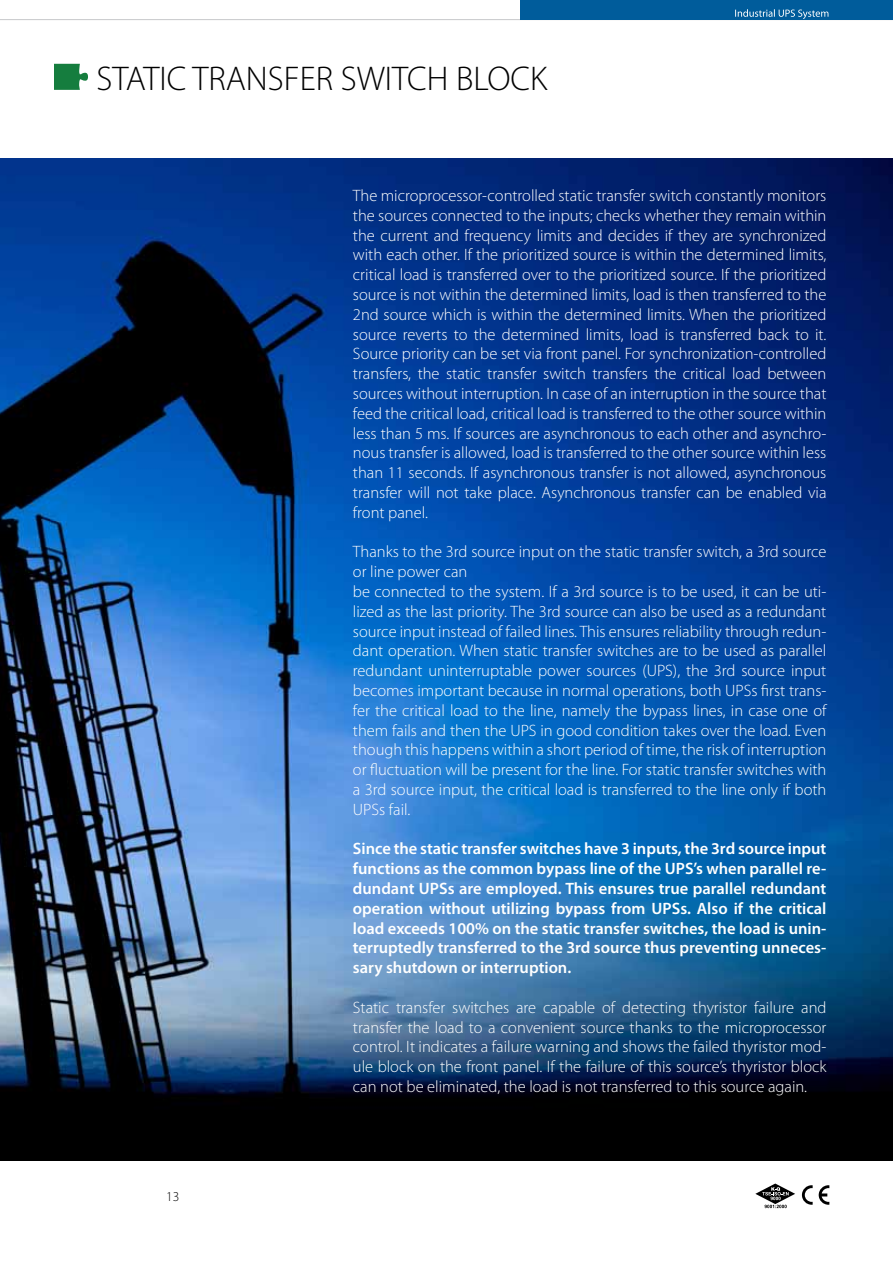
<style>
.page{position:relative;width:893px;height:1263px;background:#fff}
.page>*{position:absolute;margin:0;border:0;box-sizing:border-box;transform-origin:0 0}
.t1{font:300 34.35px "Myriad Pro";color:#000}
.t2{font:300 16.5px/19.8px "Myriad Pro";color:#fff;text-align:justify}
.t3{font:600 16.5px/19.8px "Myriad Pro";color:#fff;text-align:justify}
.t4{font:300 13.5px "Myriad Pro";color:#000}
</style>
<div class="page">
<img style="left:0;top:158px;width:893px;height:1003px">
<svg style="left:0;top:0;width:893px;height:20px"></svg>
<svg style="left:54px;top:64px;width:34px;height:26px"></svg>
<svg style="left:755px;top:1183px;width:40px;height:25px"></svg>
<svg style="left:802px;top:1185px;width:27px;height:20px"></svg>
<h1 class="t1" style="left:97px;top:57px;width:452px">STATIC TRANSFER SWITCH BLOCK</h1>
<p class="t4" style="left:166px;top:1188px;width:15px">13</p>
<p class="t2" style="left:353px;top:185px;width:475px">The microprocessor-controlled static transfer switch constantly monitors the sources connected to the inputs; checks whether they remain within the current and frequency limits and decides if they are synchronized with each other. If the prioritized source is within the determined limits, critical load is transferred over to the prioritized source. If the prioritized source is not within the determined limits, load is then transferred to the 2nd source which is within the determined limits. When the prioritized source reverts to the determined limits, load is transferred back to it.<br>Source priority can be set via front panel. For synchronization-controlled transfers, the static transfer switch transfers the critical load between sources without interruption. In case of an interruption in the source that feed the critical load, critical load is transferred to the other source within less than 5 ms. If sources are asynchronous to each other and asynchro&shy;nous transfer is allowed, load is transferred to the other source within less than 11 seconds. If asynchronous transfer is not allowed, asynchronous transfer will not take place. Asynchronous transfer can be enabled via front panel.</p>
<p class="t2" style="left:353px;top:542px;width:475px;text-align:left">Thanks to the 3rd source input on the static transfer switch, a 3rd source or line power can<br>be connected to the system. If a 3rd source is to be used, it can be uti&shy;lized as the last priority. The 3rd source can also be used as a redundant source input instead of failed lines. This ensures reliability through redun&shy;dant operation. When static transfer switches are to be used as parallel redundant uninterruptable power sources (UPS), the 3rd source input becomes important because in normal operations, both UPSs first trans&shy;fer the critical load to the line, namely the bypass lines, in case one of them fails and then the UPS in good condition takes over the load. Even though this happens within a short period of time, the risk of interruption or fluctuation will be present for the line. For static transfer switches with a 3rd source input, the critical load is transferred to the line only if both UPSs fail.</p>
<p class="t3" style="left:353px;top:838px;width:475px">Since the static transfer switches have 3 inputs, the 3rd source input functions as the common bypass line of the UPS’s when parallel re&shy;dundant UPSs are employed. This ensures true parallel redundant operation without utilizing bypass from UPSs. Also if the critical load exceeds 100% on the static transfer switches, the load is unin&shy;terruptedly transferred to the 3rd source thus preventing unneces&shy;sary shutdown or interruption.</p>
<p class="t2" style="left:353px;top:997px;width:475px">Static transfer switches are capable of detecting thyristor failure and transfer the load to a convenient source thanks to the microprocessor control. It indicates a failure warning and shows the failed thyristor mod&shy;ule block on the front panel. If the failure of this source’s thyristor block can not be eliminated, the load is not transferred to this source again.</p>
</div>
